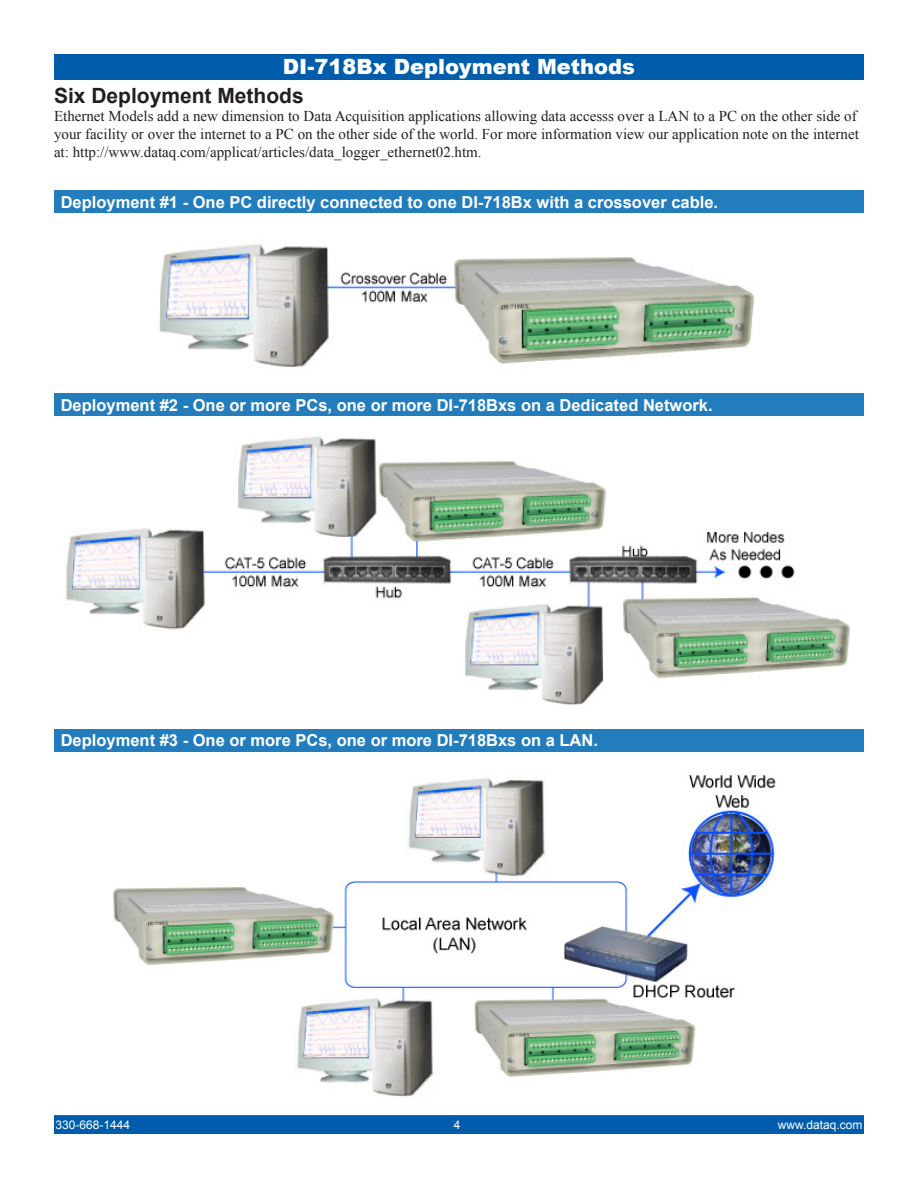
<style>
.page{position:relative;width:918px;height:1188px;background:#fff}
.page>*{position:absolute;margin:0;border:0;box-sizing:border-box;transform-origin:0 0}
.t1{font:900 21px "Arial";color:#fff}
.t2{font:700 21px "Arial";color:#231f20}
.t3{font:700 16.5px "Arial";color:#fff}
.t4{font:15px/18px "Times New Roman";color:#231f20}
.t5{font:12px "Arial";color:#fff}
</style>
<div class="page">
<div style="left:54px;top:54px;width:810px;height:26px;background:#015dab"></div>
<div style="left:55px;top:1116px;width:808px;height:17px;background:#015dab"></div>
<div style="left:54px;top:1115px;width:810px;height:19px;border:2px solid #015dab"></div>
<div style="left:54px;top:190px;width:810px;height:23px;background:#237dbd"></div>
<div style="left:54px;top:393px;width:810px;height:23px;background:#237dbd"></div>
<div style="left:54px;top:729px;width:810px;height:23px;background:#237dbd"></div>
<img style="left:159px;top:244px;width:596px;height:123px">
<img style="left:66px;top:436px;width:785px;height:269px">
<img style="left:113px;top:775px;width:663px;height:322px">
<h1 class="t1" style="left:283px;top:52px;width:354px">DI-718Bx Deployment Methods</h1>
<h1 class="t2" style="left:54px;top:82px;width:251px">Six Deployment Methods</h1>
<p class="t4" style="left:54px;top:107px;width:806px">Ethernet Models add a new dimension to Data Acquisition applications allowing data accesss over a LAN to a PC on the other side of your facility or over the internet to a PC on the other side of the world. For more information view our application note on the internet at: http://www.dataq.com/applicat/articles/data_logger_ethernet02.htm.</p>
<p class="t3" style="left:61px;top:192px;width:659px">Deployment #1 - One PC directly connected to one DI-718Bx with a crossover cable.</p>
<p class="t3" style="left:61px;top:395px;width:653px">Deployment #2 - One or more PCs, one or more DI-718Bxs on a Dedicated Network.</p>
<p class="t3" style="left:61px;top:730px;width:539px">Deployment #3 - One or more PCs, one or more DI-718Bxs on a LAN.</p>
<p class="t5" style="left:56px;top:1117px;width:76px">330-668-1444</p>
<p class="t5" style="left:454px;top:1117px;width:8px">4</p>
<p class="t5" style="left:778px;top:1117px;width:86px">www.dataq.com</p>
</div>
